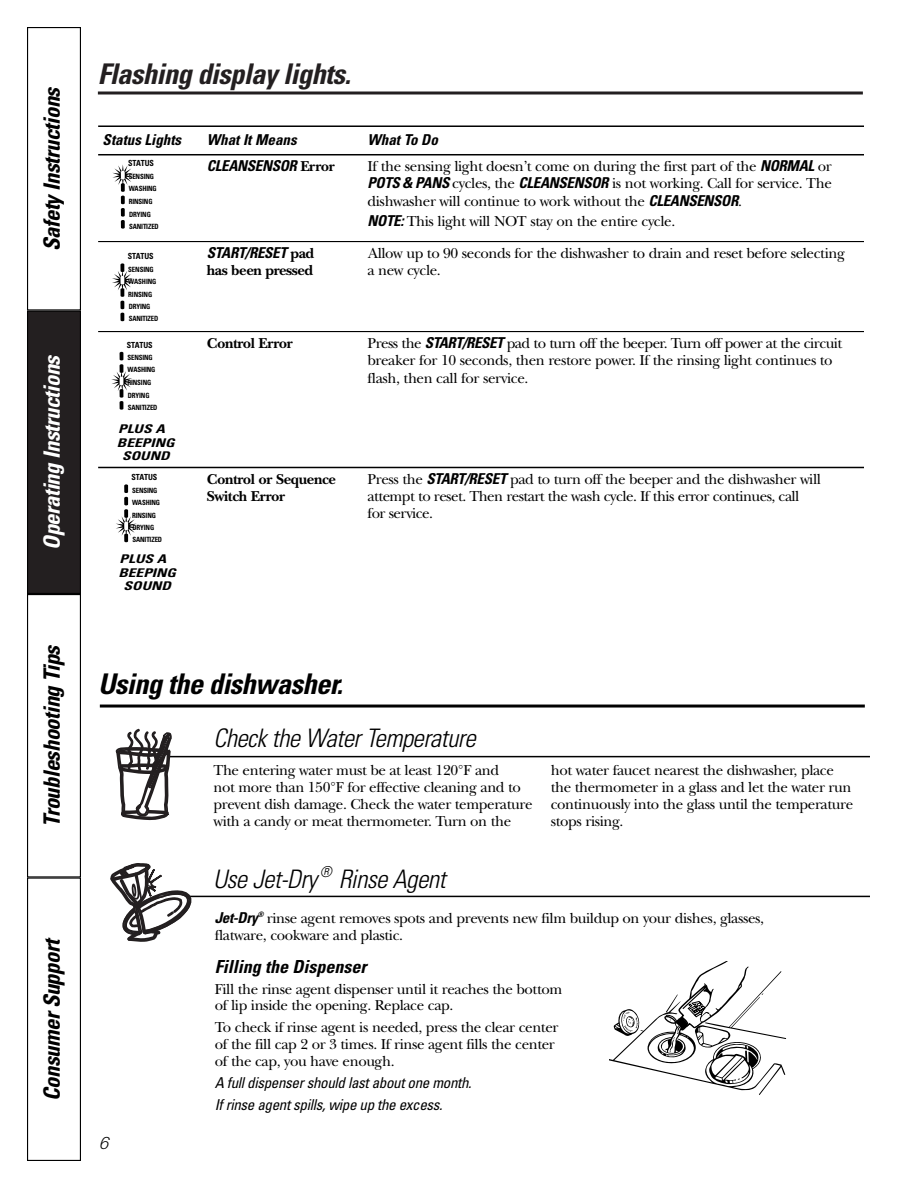
<style>
.page{position:relative;width:918px;height:1188px;background:#fff}
.page>*{position:absolute;margin:0;border:0;box-sizing:border-box;transform-origin:0 0}
.t1{font:italic 700 condensed 28.5px "Univers";color:#231f20}
.t2{font:italic 700 condensed 28.5px "Univers";color:#000}
.t3{font:italic 300 condensed 25.5px "Univers";color:#000}
.t4{font:italic 700 condensed 22.5px "Univers";letter-spacing:-.02em;color:#000}
.t5{font:italic 700 condensed 22.5px "Univers";letter-spacing:-.02em;color:#fff}
.t6{font:italic 700 condensed 18px "Univers";color:#000}
.t7{font:18px "U46";color:#000}
.t8{font:15px/17.2px "New Baskerville";letter-spacing:-.025em;color:#000}
.t9{font:italic condensed 15px/21.8px "Univers";color:#000}
.t10{font:italic 700 condensed 15px "Univers";letter-spacing:-.02em;color:#000}
.t11{font:700 15px "New Baskerville";letter-spacing:-.025em;color:#000}
.t12{font:italic 700 condensed 12px "Univers";color:#000;scale:1.29 1}
.t13{font:700 condensed 8.4px "Univers";letter-spacing:-.02em;color:#000;scale:.95 1}
.t14{font:700 condensed 7.2px/12.1px "Univers";letter-spacing:-.02em;color:#000;scale:.95 1}
.s1{font-family:"New Baskerville";font-style:normal;font-stretch:normal}
.s2{font-family:"Univers";font-weight:700;font-style:italic;font-stretch:condensed}
</style>
<div class="page">
<hr style="left:98px;top:92px;width:765px;height:2px;background:#231f20">
<div style="left:28px;top:312px;width:52px;height:281px;background:#231f20"></div>
<div style="left:27px;top:311px;width:54px;height:283px;border:1px solid #000"></div>
<div style="left:27px;top:27px;width:54px;height:283px;border:1px solid #000"></div>
<div style="left:27px;top:878px;width:54px;height:283px;border:1px solid #000"></div>
<div style="left:27px;top:594px;width:54px;height:283px;border:1px solid #000"></div>
<hr style="left:98px;top:125px;width:766px;height:2px;background:#000">
<hr style="left:98px;top:154px;width:766px;height:1px;background:#000">
<hr style="left:98px;top:241px;width:766px;height:1px;background:#000">
<hr style="left:98px;top:331px;width:766px;height:1px;background:#000">
<hr style="left:98px;top:467px;width:766px;height:1px;background:#000">
<hr style="left:167px;top:756px;width:703px;height:1px;background:#000">
<hr style="left:190px;top:896px;width:680px;height:1px;background:#000">
<svg style="left:115px;top:728px;width:74px;height:93px"></svg>
<svg style="left:110px;top:863px;width:88px;height:79px"></svg>
<svg style="left:609px;top:962px;width:177px;height:133px"></svg>
<hr style="left:100px;top:705px;width:765px;height:3px;background:#000">
<svg style="left:112px;top:165px;width:21px;height:27px"></svg>
<svg style="left:121px;top:195px;width:4px;height:10px"></svg>
<svg style="left:121px;top:208px;width:4px;height:21px"></svg>
<svg style="left:120px;top:263px;width:4px;height:10px"></svg>
<svg style="left:120px;top:300px;width:4px;height:10px"></svg>
<svg style="left:120px;top:312px;width:4px;height:10px"></svg>
<svg style="left:112px;top:270px;width:21px;height:27px"></svg>
<svg style="left:120px;top:275px;width:4px;height:10px"></svg>
<svg style="left:111px;top:351px;width:21px;height:59px"></svg>
<svg style="left:124px;top:484px;width:4px;height:9px"></svg>
<svg style="left:124px;top:496px;width:4px;height:10px"></svg>
<svg style="left:116px;top:509px;width:21px;height:28px"></svg>
<svg style="left:124px;top:521px;width:4px;height:10px"></svg>
<svg style="left:124px;top:533px;width:4px;height:10px"></svg>
<h3 class="t4" style="left:43px;top:251px;width:169px;rotate:-90deg">Safety Instructions</h3>
<h3 class="t5" style="left:43px;top:550px;width:200px;rotate:-90deg">Operating Instructions</h3>
<h3 class="t4" style="left:43px;top:827px;width:187px;rotate:-90deg">Troubleshooting Tips</h3>
<h3 class="t4" style="left:43px;top:1101px;width:167px;rotate:-90deg">ConsumerSupport</h3>
<h1 class="t1" style="left:98px;top:63px;width:260px">Flashing display lights.</h1>
<p class="t10" style="left:103px;top:134px;width:83px">Status Lights</p>
<p class="t10" style="left:207px;top:134px;width:94px">WhatItMeans</p>
<p class="t10" style="left:368px;top:134px;width:75px">WhatTo Do</p>
<p class="t10" style="left:207px;top:160px;width:129px">CLEANSENSOR <span class="s1">E r r o r</span></p>
<p class="t8" style="left:368px;top:160px;width:466px;text-align:justify">If the sensing light doesn’t come on during the first part of the <span class="s2">NORMAL</span> or <span class="s2">POTS&amp; PANS</span> cycles, the <span class="s2">CLEANSENSOR</span>is not working. Call for service. The dishwasher will continue to work without the <span class="s2">CLEANSENSOR</span>.</p>
<p class="t8" style="left:368px;top:214px;width:309px"><span class="s2">NOTE:</span>This light will NOT stay on the entire cycle.</p>
<p class="t10" style="left:207px;top:247px;width:109px">START/RESET <span class="s1">pad</span></p>
<p class="t8" style="left:368px;top:247px;width:478px">Allow up to 90 seconds for the dishwasher to drain and reset before selecting</p>
<p class="t11" style="left:207px;top:265px;width:108px">has been pressed</p>
<p class="t8" style="left:368px;top:264px;width:75px">a new cycle.</p>
<p class="t13" style="left:128px;top:160px;width:29px">STATUS</p>
<p class="t14" style="left:129px;top:172px;width:31px">SENSING<br>WASHING</p>
<p class="t14" style="left:129px;top:196px;width:33px">RINSING<br>DRYING<br>SANITIZED</p>
<p class="t13" style="left:128px;top:253px;width:29px">STATUS</p>
<p class="t14" style="left:128px;top:264px;width:31px">SENSING<br>WASHING</p>
<p class="t14" style="left:128px;top:289px;width:33px">RINSING<br>DRYING<br>SANITIZED</p>
<p class="t13" style="left:127px;top:341px;width:29px">STATUS</p>
<p class="t14" style="left:127px;top:353px;width:31px">SENSING<br>WASHING</p>
<p class="t14" style="left:127px;top:377px;width:33px">RINSING<br>DRYING<br>SANITIZED</p>
<p class="t12" style="left:118px;top:424px;width:40px">PLUS A</p>
<p class="t12" style="left:117px;top:438px;width:49px">BEEPING</p>
<p class="t12" style="left:122px;top:451px;width:41px">SOUND</p>
<p class="t13" style="left:132px;top:474px;width:29px">STATUS</p>
<p class="t14" style="left:132px;top:485px;width:31px">SENSING<br>WASHING</p>
<p class="t14" style="left:132px;top:510px;width:33px">RINSING<br>DRYING<br>SANITIZED</p>
<p class="t12" style="left:120px;top:555px;width:40px">PLUS A</p>
<p class="t12" style="left:118px;top:568px;width:49px">BEEPING</p>
<p class="t12" style="left:124px;top:582px;width:41px">SOUND</p>
<p class="t11" style="left:207px;top:338px;width:88px">Control Error</p>
<p class="t8" style="left:368px;top:337px;width:476px">Press the <span class="s2">START/RESET</span> pad to turn off the beeper. Turn off power at the circuit breaker for 10 seconds, then restore power. If the rinsing light continues to flash, then call for service.</p>
<p class="t11" style="left:207px;top:474px;width:131px">Control or Sequence</p>
<p class="t8" style="left:368px;top:472px;width:455px">Press the <span class="s2">START/RESET</span> pad to turn off the beeper and the dishwasher will</p>
<p class="t11" style="left:207px;top:491px;width:80px">Switch Error</p>
<p class="t8" style="left:368px;top:490px;width:433px">attempt to reset. Then restart the wash cycle. If this error continues, call for service.</p>
<h1 class="t2" style="left:98px;top:673px;width:252px">Using the dishwasher.</h1>
<h2 class="t3" style="left:214px;top:728px;width:269px">Check the WaterTemperature</h2>
<p class="t8" style="left:214px;top:763px;width:321px">The entering water must be at least 120°F and<br>not more than 150°F for effective cleaning and to prevent dish damage. Check the water temperature with a candy or meat thermometer. Turn on the</p>
<p class="t8" style="left:551px;top:763px;width:304px">hot water faucet nearest the dishwasher, place the thermometer in a glass and let the water run continuously into the glass until the temperature stops rising.</p>
<h2 class="t3" style="left:213px;top:870px;width:239px">Use Jet-Dry<sup>®</sup> Rinse Agent</h2>
<p class="t8" style="left:215px;top:911px;width:551px"><span class="s2">Jet-Dry</span><sup>®</sup> rinse agent removes spots and prevents new film buildup on your dishes, glasses, flatware, cookware and plastic.</p>
<p class="t7" style="left:99px;top:1136px;width:12px">6</p>
<p class="t6" style="left:215px;top:960px;width:157px">Filling the Dispenser</p>
<p class="t8" style="left:215px;top:982px;width:349px;line-height:16.5px">Fill the rinse agent dispenser until it reaches the bottom of lip inside the opening. Replace cap.</p>
<p class="t8" style="left:215px;top:1020px;width:345px">To check if rinse agent is needed, press the clear center of the fill cap 2 or 3 times. If rinse agent fills the center of the cap, you have enough.</p>
<p class="t9" style="left:215px;top:1073px;width:261px">A fulldispensershould lastaboutone month.<br>If rinse agentspills,wipe up the excess.</p>
</div>
